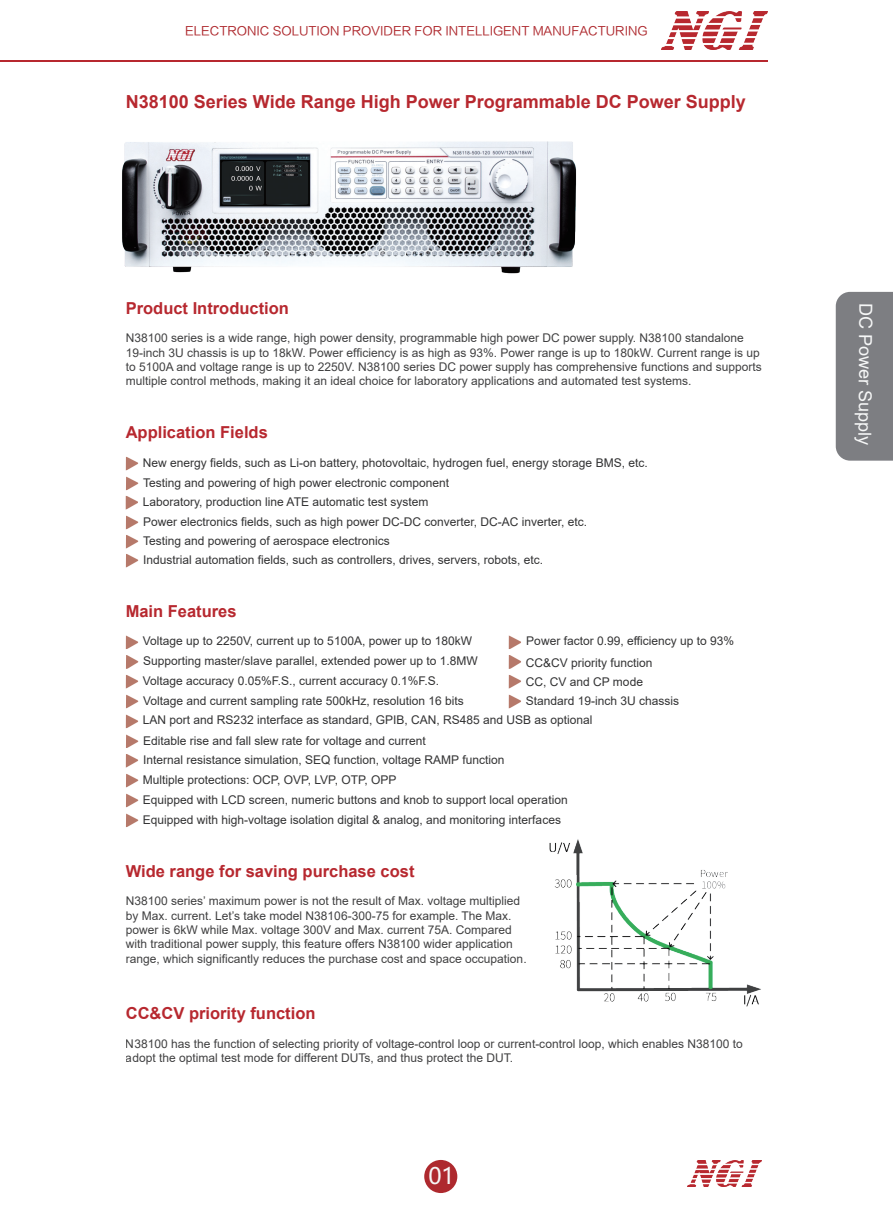
<style>
.page{position:relative;width:893px;height:1212px;background:#fff}
.page>*{position:absolute;margin:0;border:0;box-sizing:border-box;transform-origin:0 0}
.t1{font:22.5px "Microsoft Ya Hei";color:#f6f7f7}
.t2{font:700 18px "Arial";color:#b7282f}
.t3{font:18px "Arial";color:#f6f7f7}
.t4{font:700 16.5px "Arial";color:#b7282f}
.t5{font:12px/14.4px "Arial";color:#333334}
.t6{font:12px "FZLTHK GBK1 0";color:#ae292e}
</style>
<div class="page">
<div style="left:424px;top:1160px;width:33px;height:33px;background:#ae292e;border-radius:50%"></div>
<hr style="left:0;top:61px;width:768px;height:1px;background:#b7282f">
<img style="left:661px;top:11px;width:107px;height:38px">
<img style="left:687px;top:1160px;width:75px;height:26px">
<div style="left:836px;top:292px;width:57px;height:169px;background:#7d7e82"></div>
<img style="left:126px;top:457px;width:12px;height:14px">
<img style="left:126px;top:476px;width:12px;height:14px">
<img style="left:126px;top:635px;width:12px;height:14px">
<img style="left:126px;top:655px;width:12px;height:14px">
<img style="left:126px;top:675px;width:12px;height:14px">
<img style="left:126px;top:694px;width:12px;height:14px">
<img style="left:126px;top:714px;width:12px;height:14px">
<img style="left:126px;top:734px;width:12px;height:14px">
<img style="left:509px;top:635px;width:12px;height:14px">
<img style="left:509px;top:655px;width:12px;height:14px">
<img style="left:509px;top:675px;width:12px;height:14px">
<img style="left:509px;top:694px;width:12px;height:14px">
<img style="left:126px;top:754px;width:12px;height:14px">
<img style="left:126px;top:774px;width:12px;height:14px">
<img style="left:126px;top:793px;width:12px;height:14px">
<img style="left:126px;top:813px;width:12px;height:14px">
<img style="left:126px;top:496px;width:12px;height:14px">
<img style="left:126px;top:515px;width:12px;height:14px">
<img style="left:126px;top:535px;width:12px;height:14px">
<img style="left:126px;top:554px;width:12px;height:14px">
<img style="left:122px;top:141px;width:455px;height:133px">
<img style="left:549px;top:839px;width:212px;height:168px">
<p class="t6" style="left:185px;top:24px;width:464px">ELECTRONIC SOLUTION PROVIDER FOR INTELLIGENT MANUFACTURING</p>
<h2 class="t2" style="left:126px;top:89px;width:622px">N38100 Series Wide Range High Power Programmable DC Power Supply</h2>
<h3 class="t4" style="left:126px;top:296px;width:165px">Product Introduction</h3>
<p class="t5" style="left:126px;top:331px;width:637px">N38100 series is a wide range, high power density, programmable high power DC power supply. N38100 standalone 19-inch 3U chassis is up to 18kW. Power efficiency is as high as 93%. Power range is up to 180kW. Current range is up to 5100A and voltage range is up to 2250V. N38100 series DC power supply has comprehensive functions and supports multiple control methods, making it an ideal choice for laboratory applications and automated test systems.</p>
<h3 class="t4" style="left:126px;top:421px;width:144px">Application Fields</h3>
<p class="t5" style="left:143px;top:452px;width:506px;line-height:19.8px">New energy fields, such as Li-on battery, photovoltaic, hydrogen fuel, energy storage BMS, etc.<br>Testing and powering of high power electronic component</p>
<p class="t5" style="left:143px;top:492px;width:446px;line-height:19.4px">Laboratory, production line ATE automatic test system<br>Power electronics fields, such as high power DC-DC converter, DC-AC inverter, etc.<br>Testing and powering of aerospace electronics<br>Industrial automation fields, such as controllers, drives, servers, robots, etc.</p>
<h3 class="t4" style="left:126px;top:599px;width:112px">Main Features</h3>
<p class="t5" style="left:143px;top:631px;width:336px;line-height:19.8px">Voltage up to 2250V, current up to 5100A, power up to 180kW Supporting master/slave parallel, extended power up to 1.8MW Voltage accuracy 0.05%F.S., current accuracy 0.1%F.S.<br>Voltage and current sampling rate 500kHz, resolution 16 bits</p>
<p class="t5" style="left:526px;top:630px;width:210px;line-height:21.3px">Power factor 0.99, efficiency up to 93%<br>CC&amp;CV priority function</p>
<p class="t5" style="left:526px;top:673px;width:155px;line-height:18.3px">CC, CV and CP mode<br>Standard 19-inch 3U chassis</p>
<p class="t5" style="left:143px;top:709px;width:451px;line-height:21.5px">LAN port and RS232 interface as standard, GPIB, CAN, RS485 and USB as optional<br>Editable rise and fall slew rate for voltage and current</p>
<p class="t5" style="left:143px;top:753px;width:363px">Internal resistance simulation, SEQ function, voltage RAMP function</p>
<p class="t5" style="left:143px;top:790px;width:426px;line-height:19.8px">Equipped with LCD screen, numeric buttons and knob to support local operation<br>Equipped with high-voltage isolation digital &amp; analog, and monitoring interfaces</p>
<p class="t5" style="left:143px;top:773px;width:255px">Multiple protections: OCP, OVP, LVP, OTP, OPP</p>
<h3 class="t4" style="left:126px;top:859px;width:290px">Wide range for saving purchase cost</h3>
<p class="t5" style="left:126px;top:893px;width:402px">N38100 series’ maximum power is not the result of Max. voltage multiplied by Max. current. Let’s take model N38106-300-75 for example. The Max. power is 6kW while Max. voltage 300V and Max. current 75A. Compared with traditional power supply, this feature offers N38100 wider application range, which significantly reduces the purchase cost and space occupation.</p>
<h3 class="t4" style="left:126px;top:1002px;width:191px">CC&amp;CV priority function</h3>
<p class="t5" style="left:126px;top:1036px;width:618px">N38100 has the function of selecting priority of voltage-control loop or current-control loop, which enables N38100 to adopt the optimal test mode for different DUTs, and thus protect the DUT.</p>
<h1 class="t1" style="left:428px;top:1160px;width:28px">01</h1>
<h2 class="t3" style="left:879px;top:303px;width:144px;rotate:91deg">DC Power Supply</h2>
</div>
